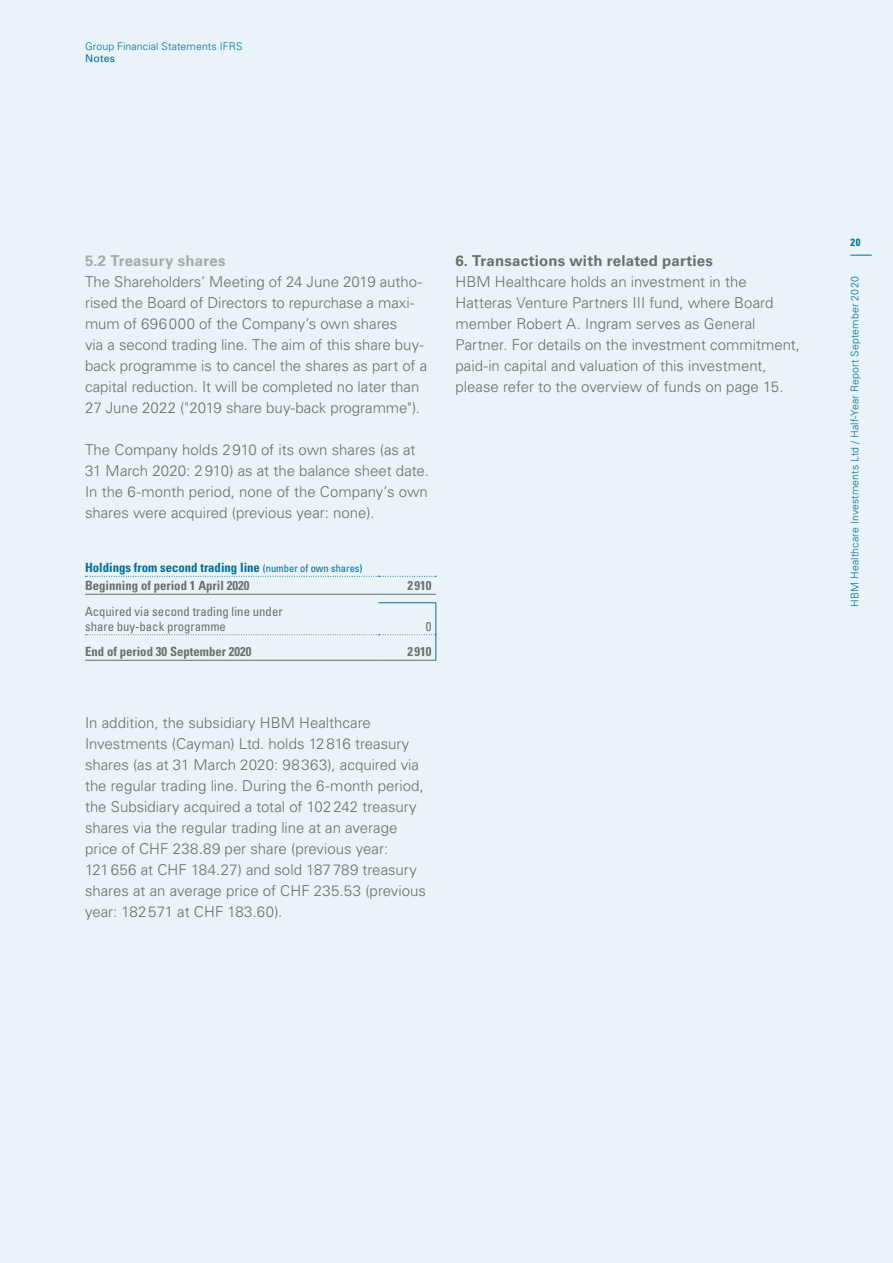
<style>
.page{position:relative;width:893px;height:1263px;background:#e9f3f8}
.page>*{position:absolute;margin:0;border:0;box-sizing:border-box;transform-origin:0 0}
.t1{font:300 15px/21px "Univers LT Std";color:#68726a}
.t2{font:700 15px "Univers LT Std";letter-spacing:.015em;color:#68726a}
.t3{font:700 15px "Univers LT Std";letter-spacing:.015em;color:#a3aca5}
.t4{font:700 condensed 12.75px/18px "Univers LT Std";color:#006f95}
.t5{font:condensed 12.75px/14.2px "Univers LT Std";color:#68726a}
.t6{font:700 condensed 12.75px "Univers LT Std";color:#68726a}
.t7{font:300 10.5px "Univers LT Std";letter-spacing:.015em;color:#006f95}
.t8{font:10.5px "Univers LT Std";letter-spacing:.02em;color:#006f95}
.t9{font:700 condensed 10.5px "Univers LT Std";color:#006f95}
.s1{font-weight:400;font-size:10.5px}
.s2{color:#68726a}
</style>
<div class="page">
<svg style="left:850px;top:255px;width:22px;height:1px"></svg>
<hr style="left:378px;top:594px;width:58px;height:1px;background:#68726a">
<hr style="left:85px;top:660px;width:293px;height:1px;background:#68726a">
<hr style="left:378px;top:660px;width:58px;height:1px;background:#68726a">
<svg style="left:85px;top:576px;width:351px;height:1px"></svg>
<hr style="left:85px;top:594px;width:293px;height:1px;background:#68726a">
<hr style="left:378px;top:602px;width:58px;height:1px;background:#006f95">
<hr style="left:435px;top:603px;width:1px;height:32px;background:#006f95">
<svg style="left:85px;top:634px;width:351px;height:26px"></svg>
<p class="t7" style="left:85px;top:40px;width:159px">Group Financial Statements IFRS</p>
<p class="t8" style="left:85px;top:52px;width:32px">Notes</p>
<p class="t3" style="left:85px;top:252px;width:142px">5.2 Treasury shares</p>
<p class="t1" style="left:85px;top:271px;width:344px">The Shareholders’ Meeting of 24 June 2019 autho&shy;rised the Board of Directors to repurchase a maxi&shy;mum of 696000 of the Company’s own shares<br>via a second trading line. The aim of this share buy&shy;back programme is to cancel the shares as part of a capital reduction. It will be completed no later than 27 June 2022 ("2019 share buy-back programme").</p>
<p class="t1" style="left:85px;top:439px;width:345px">The Company holds 2910 of its own shares (as at 31 March 2020: 2910) as at the balance sheet date.<br>In the 6-month period, none of the Company’s own shares were acquired (previous year: none).</p>
<p class="t4" style="left:85px;top:558px;width:279px">Holdings from second trading line <span class="s1">(number of own shares)<br></span><span class="s2">Beginning of period 1 April 2020</span></p>
<p class="t5" style="left:85px;top:604px;width:199px">Acquired via second trading line under share buy-back programme</p>
<p class="t6" style="left:407px;top:578px;width:26px">2 910</p>
<p class="t5" style="left:426px;top:619px;width:7px">0</p>
<p class="t6" style="left:85px;top:644px;width:168px">End of period 30 September 2020</p>
<p class="t6" style="left:407px;top:644px;width:26px">2 910</p>
<p class="t1" style="left:85px;top:712px;width:342px">In addition, the subsidiary HBM Healthcare Investments (Cayman) Ltd. holds 12816 treasury shares (as at 31 March 2020: 98363), acquired via the regular trading line. During the 6-month period, the Subsidiary acquired a total of 102242 treasury shares via the regular trading line at an average price of CHF 238.89 per share (previous year:<br>121656 at CHF 184.27) and sold 187789 treasury shares at an average price of CHF 235.53 (previous year: 182571 at CHF 183.60).</p>
<p class="t2" style="left:455px;top:252px;width:259px">6. Transactions with related parties</p>
<p class="t1" style="left:455px;top:271px;width:346px">HBM Healthcare holds an investment in the Hatteras Venture Partners III fund, where Board member Robert A. Ingram serves as General Partner. For details on the investment commitment, paid-in capital and valuation of this investment, please refer to the overview of funds on page 15.</p>
<p class="t9" style="left:850px;top:236px;width:11px">20</p>
<p class="t7" style="left:848px;top:607px;width:332px;rotate:-90deg">HBM Healthcare Investments Ltd / Half-Year Report September 2020</p>
</div>
